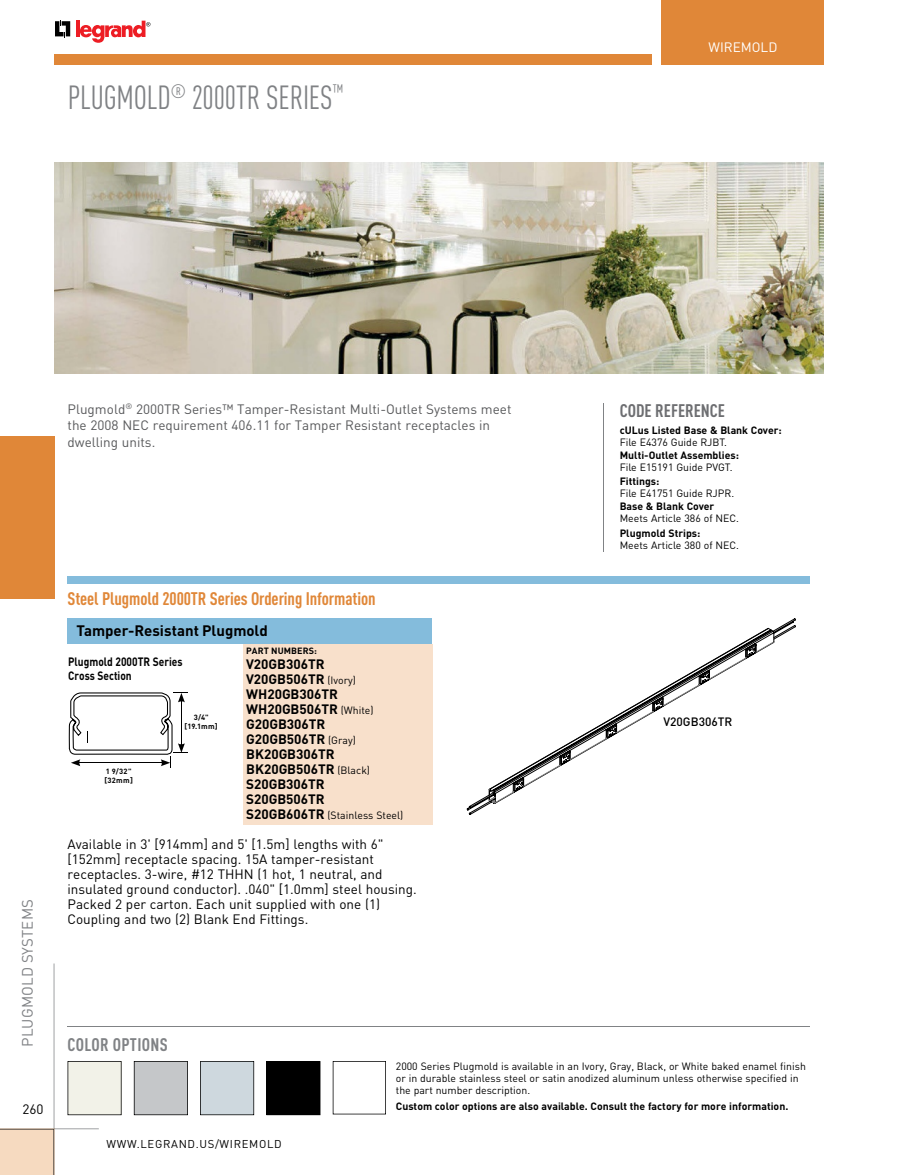
<style>
.page{position:relative;width:905px;height:1175px;background:#fff}
.page>*{position:absolute;margin:0;border:0;box-sizing:border-box;transform-origin:0 0}
.t1{font:condensed 33px "DIN Pro";letter-spacing:-.005em;color:#808285;scale:.95 1}
.t2{font:700 condensed 18px "DIN Pro";letter-spacing:-.005em;color:#e08738}
.t3{font:700 condensed 18px "DIN Pro";color:#6d6e71}
.t4{font:700 condensed 18px "DIN Pro";letter-spacing:.02em;color:#808285}
.t5{font:700 15px "DIN Pro";color:#000}
.t6{font:15px "DIN Pro";letter-spacing:.01em;color:#808285}
.t7{font:13.5px/15px "DIN Pro";color:#000}
.t8{font:13.5px/16.5px "DIN Pro";color:#58595b}
.t9{font:700 13.5px/15px "DIN Pro";color:#000}
.t10{font:13.5px "DIN Pro";color:#fff}
.t11{font:700 12px/13.5px "DIN Pro";color:#000;scale:.85 1}
.t12{font:500 12px "DIN Pro";color:#000}
.t13{font:11.25px "DIN Pro";letter-spacing:.06em;color:#000}
.t14{font:10.5px/12px "DIN Pro";color:#000}
.t15{font:700 10.5px "DIN Pro";color:#000}
.t16{font:700 9px "DIN Pro";letter-spacing:.01em;color:#000}
.t17{font:700 7.5px/9px "DIN Pro";letter-spacing:.04em;color:#000}
.s1{font-weight:400;font-size:10.5px}
.s2{font-weight:700;font-size:13.5px}
</style>
<div class="page">
<div style="left:0;top:1128px;width:54px;height:46px;background:#f6dac0"></div>
<hr style="left:54px;top:1128px;width:45px;height:1px;background:#808285">
<hr style="left:0;top:1128px;width:54px;height:1px;background:#7f7165">
<div style="left:661px;top:0;width:163px;height:65px;background:#e08738"></div>
<div style="left:0;top:436px;width:54px;height:162px;background:#e08738"></div>
<div style="left:54px;top:54px;width:597px;height:11px;background:#e08738"></div>
<hr style="left:76px;top:21px;width:3px;height:16px;background:#ed1d24">
<svg style="left:80px;top:21px;width:70px;height:22px"></svg>
<svg style="left:55px;top:20px;width:15px;height:18px"></svg>
<hr style="left:54px;top:963px;width:1px;height:165px;background:#808285">
<hr style="left:54px;top:1129px;width:1px;height:45px;background:#7f7165">
<svg style="left:467px;top:618px;width:328px;height:196px"></svg>
<svg style="left:488px;top:627px;width:286px;height:14px"></svg>
<svg style="left:488px;top:641px;width:286px;height:163px"></svg>
<img style="left:54px;top:162px;width:770px;height:212px">
<hr style="left:603px;top:403px;width:1px;height:149px;background:#808285">
<svg style="left:69px;top:692px;width:119px;height:76px"></svg>
<svg style="left:68px;top:1061px;width:54px;height:54px;background:#e7e7dd"></svg>
<svg style="left:134px;top:1061px;width:54px;height:54px;background:#bbbdbf"></svg>
<svg style="left:200px;top:1061px;width:54px;height:54px;background:#c3cdd3"></svg>
<div style="left:266px;top:1061px;width:54px;height:54px;background:#000"></div>
<svg style="left:333px;top:1061px;width:53px;height:53px"></svg>
<hr style="left:68px;top:1026px;width:742px;height:1px;background:#808285">
<div style="left:68px;top:576px;width:742px;height:8px;background:#84bcdc"></div>
<div style="left:68px;top:618px;width:364px;height:26px;background:#84bcdc"></div>
<div style="left:243px;top:644px;width:189px;height:181px;background:#f8e0cb"></div>
<h1 class="t1" style="left:68px;top:78px;width:292px">PLUGMOLD<sup>®</sup> 2000TR SERIES<sup>™</sup></h1>
<p class="t10" style="left:708px;top:38px;width:70px">WIREMOLD</p>
<h3 class="t6" style="left:17px;top:1046px;width:149px;rotate:-90deg">PLUGMOLD SYSTEMS</h3>
<p class="t7" style="left:22px;top:1100px;width:23px">260</p>
<p class="t8" style="left:67px;top:400px;width:445px">Plugmold<sup>®</sup> 2000TR Series™ Tamper-Resistant Multi-Outlet Systems meet the 2008 NEC requirement 406.11 for Tamper Resistant receptacles in dwelling units.</p>
<h2 class="t3" style="left:619px;top:400px;width:107px">CODE REFERENCE</h2>
<p class="t15" style="left:619px;top:422px;width:164px">cULus Listed Base &amp; Blank Cover:</p>
<p class="t14" style="left:619px;top:435px;width:109px">File E4376 Guide RJBT.</p>
<p class="t15" style="left:619px;top:448px;width:121px">Multi-Outlet Assemblies:</p>
<p class="t14" style="left:619px;top:461px;width:114px">File E15191 Guide PVGT.</p>
<p class="t15" style="left:619px;top:473px;width:41px">Fittings:</p>
<p class="t14" style="left:619px;top:486px;width:116px">File E41751 Guide RJPR.</p>
<p class="t15" style="left:619px;top:499px;width:96px">Base &amp; Blank Cover</p>
<p class="t14" style="left:619px;top:512px;width:121px">Meets Article 386 of NEC.</p>
<p class="t15" style="left:619px;top:526px;width:82px">Plugmold Strips:</p>
<p class="t14" style="left:619px;top:539px;width:121px">Meets Article 380 of NEC.</p>
<h2 class="t2" style="left:68px;top:588px;width:309px">Steel Plugmold 2000TR Series Ordering Information</h2>
<h3 class="t5" style="left:76px;top:620px;width:193px">Tamper-Resistant Plugmold</h3>
<p class="t16" style="left:246px;top:644px;width:72px">PART NUMBERS:</p>
<p class="t9" style="left:246px;top:656px;width:129px">V20GB306TR<br>V20GB506TR <span class="s1">(Ivory)<br></span>WH20GB306TR<br>WH20GB506TR <span class="s1">(White)<br></span>G20GB306TR<br>G20GB506TR <span class="s1">(Gray)<br></span>BK20GB306TR<br>BK20GB506TR <span class="s1">(Black)<br></span>S20GB306TR<br>S20GB506TR</p>
<p class="t14" style="left:246px;top:808px;width:159px"><span class="s2">S20GB606TR</span> (Stainless Steel)</p>
<p class="t11" style="left:68px;top:654px;width:136px">Plugmold 2000TR Series<br>Cross Section</p>
<p class="t17" style="left:184px;top:712px;width:35px;text-align:center">3/4" [19.1mm]</p>
<p class="t17" style="left:104px;top:766px;width:30px">1 9/32" [32mm]</p>
<p class="t7" style="left:68px;top:835px;width:351px">Available in 3' [914mm] and 5' [1.5m] lengths with 6" [152mm] receptacle spacing. 15A tamper-resistant receptacles. 3-wire, #12 THHN (1 hot, 1 neutral, and insulated ground conductor). .040" [1.0mm] steel housing.<br>Packed 2 per carton. Each unit supplied with one (1)<br>Coupling and two (2) Blank End Fittings.</p>
<h2 class="t4" style="left:68px;top:1034px;width:102px">COLOR OPTIONS</h2>
<p class="t12" style="left:663px;top:713px;width:71px">V20GB306TR</p>
<p class="t13" style="left:107px;top:1135px;width:177px">WWW.LEGRAND.US/WIREMOLD</p>
<p class="t14" style="left:396px;top:1059px;width:411px">2000 Series Plugmold is available in an Ivory, Gray, Black, or White baked enamel finish or in durable stainless steel or satin anodized aluminum unless otherwise specified in the part number description.</p>
<p class="t15" style="left:396px;top:1099px;width:394px">Custom color options are also available. Consult the factory for more information.</p>
</div>
